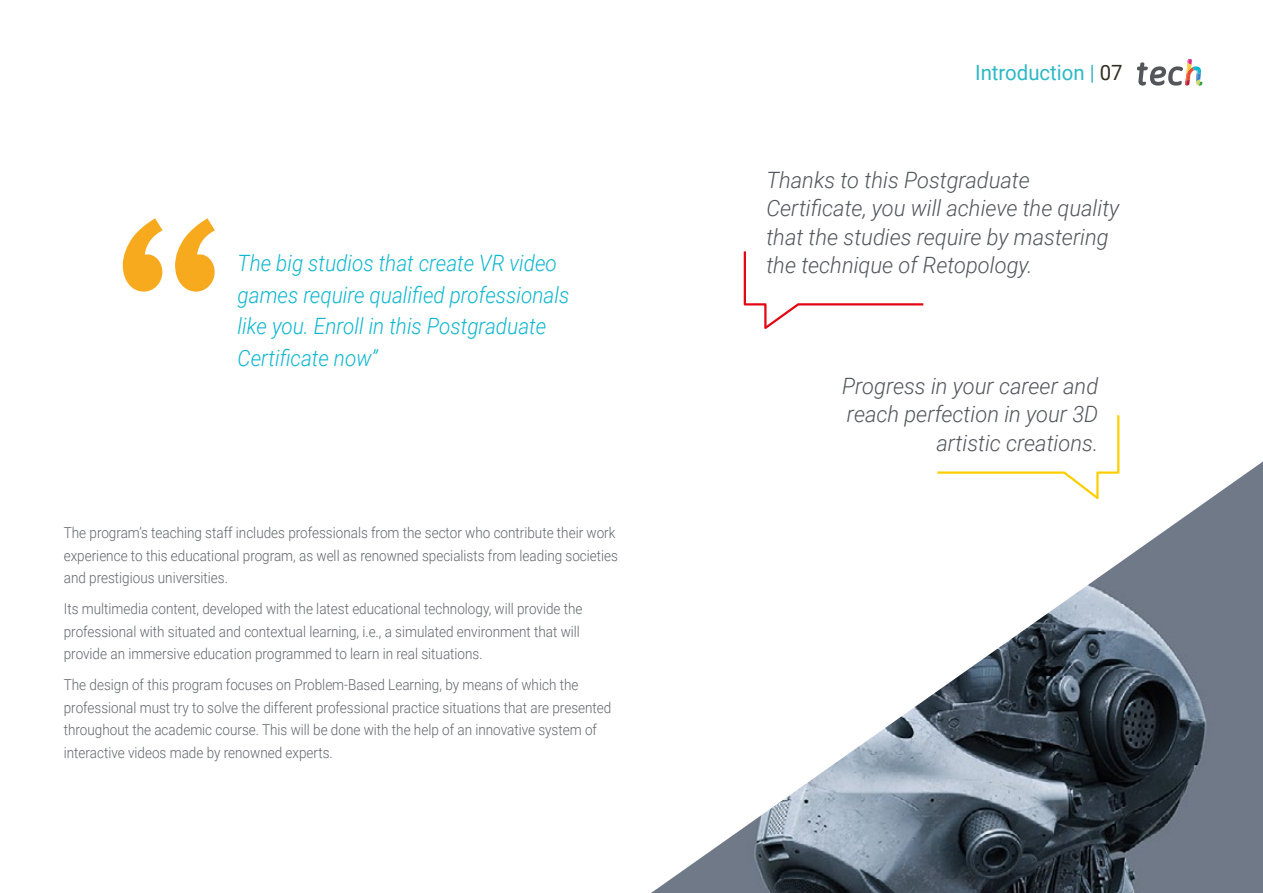
<style>
.page{position:relative;width:1263px;height:893px;background:#fff}
.page>*{position:absolute;margin:0;border:0;box-sizing:border-box;transform-origin:0 0}
.t1{font:italic 300 22.5px/28.5px "Roboto";color:#52555b;text-align:right}
.t2{font:italic 300 22.5px/31.5px "Roboto";color:#0fb6cf;scale:.92 1}
.t3{font:21px "Roboto";color:#2db8c5}
.t4{font:300 15px/22.5px "Roboto";color:#61646a;scale:.9 1}
.s1{color:#312e20}
</style>
<div class="page">
<svg style="left:123px;top:218px;width:92px;height:74px"></svg>
<svg style="left:1117px;top:415px;width:3px;height:46px"></svg>
<svg style="left:743px;top:251px;width:181px;height:78px"></svg>
<svg style="left:1137px;top:59px;width:65px;height:27px"></svg>
<img style="left:651px;top:461px;width:612px;height:432px">
<h1 class="t2" style="left:238px;top:246px;width:362px">The big studios that create VR video games require qualified professionals like you. Enroll in this Postgraduate<br>Certificate now”</h1>
<p class="t4" style="left:64px;top:521px;width:617px">The program’s teaching staff includes professionals from the sector who contribute their work experience to this educational program, as well as renowned specialists from leading societies and prestigious universities.</p>
<p class="t4" style="left:64px;top:597px;width:578px">Its multimedia content, developed with the latest educational technology, will provide the professional with situated and contextual learning, i.e., a simulated environment that will provide an immersive education programmed to learn in real situations.</p>
<p class="t4" style="left:64px;top:673px;width:610px">The design of this program focuses on Problem-Based Learning, by means of which the professional must try to solve the different professional practice situations that are presented throughout the academic course. This will be done with the help of an innovative system of interactive videos made by renowned experts.</p>
<h2 class="t3" style="left:975px;top:57px;width:149px">Introduction | <span class="s1">07</span></h2>
<h1 class="t1" style="left:766px;top:164px;width:354px;text-align:left">Thanks to this Postgraduate Certificate, you will achieve the quality that the studies require by mastering the technique of Retopology.</h1>
<h1 class="t1" style="left:842px;top:371px;width:258px">Progress in your career and reach perfection in your 3D artistic creations.</h1>
</div>
